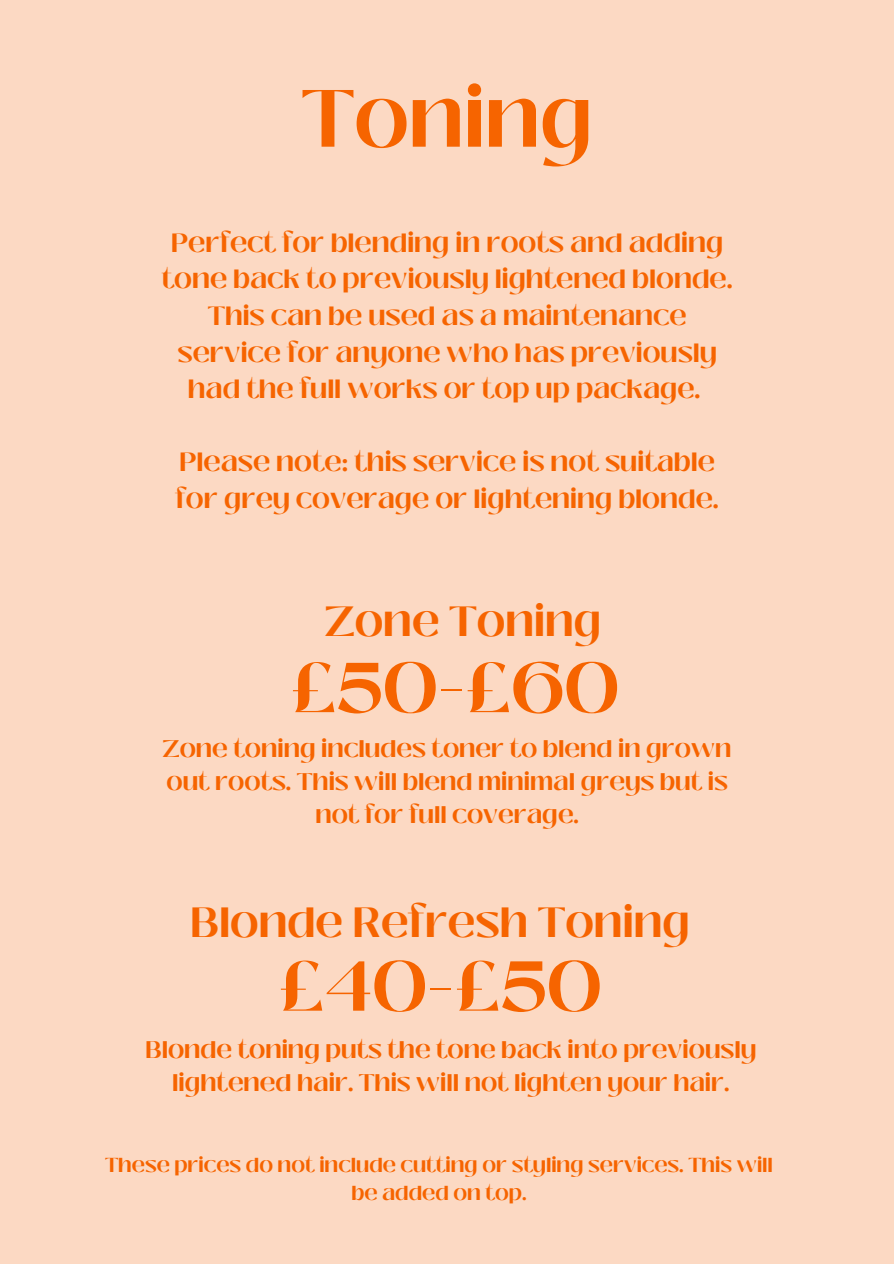
<style>
.page{position:relative;width:894px;height:1264px;background:#fff}
.page>*{position:absolute;margin:0;border:0;box-sizing:border-box;transform-origin:0 0}
.t1{font:700 80.7px "Black Mango";color:#f66400}
.t2{font:700 70.2px "Black Mango";color:#f66400}
.t3{font:700 42.15px "Black Mango";color:#f66400}
.t4{font:700 26.4px/36.6px "Black Mango";color:#f66400;text-align:center}
.t5{font:700 24px/32.8px "Black Mango";color:#f66400;text-align:center}
.t6{font:700 20.25px/27.6px "Black Mango";color:#f66400;text-align:center}
</style>
<div class="page">
<div style="left:0;top:0;width:893px;height:1263px;background:#fcd9c3"></div>
<p class="t1" style="left:301px;top:58px;width:293px">Toning</p>
<p class="t4" style="left:162px;top:224px;width:572px">Perfect for blending in roots and adding tone back to previously lightened blonde.<br>This can be used as a maintenance service for anyone who has previously had the full works or top up package.</p>
<p class="t4" style="left:175px;top:444px;width:544px;text-align:left">Please note: this service is not suitable for grey coverage or lightening blonde.</p>
<p class="t3" style="left:325px;top:589px;width:278px">Zone Toning</p>
<p class="t2" style="left:291px;top:635px;width:330px">£50-£60</p>
<p class="t5" style="left:163px;top:732px;width:570px">Zone toning includes toner to blend in grown out roots. This will blend minimal greys but is not for full coverage.</p>
<p class="t3" style="left:190px;top:890px;width:501px">Blonde Refresh Toning</p>
<p class="t2" style="left:279px;top:933px;width:324px">£40-£50</p>
<p class="t5" style="left:145px;top:1033px;width:612px">Blonde toning puts the tone back into previously lightened hair. This will not lighten your hair.</p>
<p class="t6" style="left:105px;top:1151px;width:669px">These prices do not include cutting or styling services. This will be added on top.</p>
</div>
